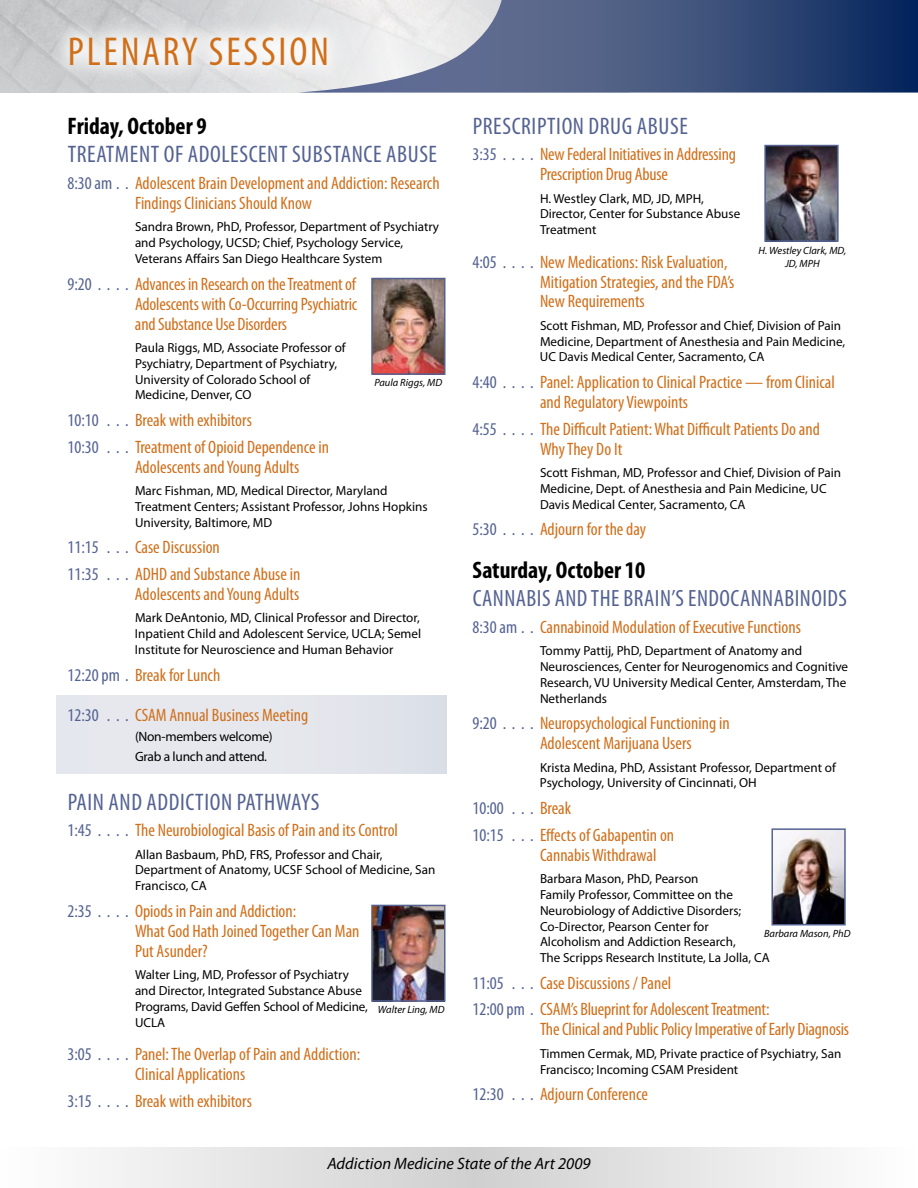
<style>
.page{position:relative;width:918px;height:1188px;background:#fff}
.page>*{position:absolute;margin:0;border:0;box-sizing:border-box;transform-origin:0 0}
.t1{font:condensed 40.5px "Myriad Pro";letter-spacing:.07em;color:#d06f1a}
.t2{font:condensed 24px "Myriad Pro";letter-spacing:.025em;color:#546292}
.t3{font:700 condensed 24px "Myriad Pro";color:#000}
.t4{font:condensed 23.7px "Myriad Pro";letter-spacing:.02em;color:#546292}
.t5{font:condensed 18px/20px "Myriad Pro";color:#d06f1a}
.t6{font:condensed 18px "Myriad Pro";color:#546292}
.t7{font:italic 16.5px "Myriad Pro";color:#000}
.t8{font:13.5px/20px "Myriad Pro";letter-spacing:-.02em;color:#000}
.t9{font:13.2px/15.8px "Myriad Pro";color:#000}
.t10{font:italic 10.5px/12.6px "Myriad Pro";color:#000;text-align:center}
.s1{color:#546292}
</style>
<div class="page">
<svg style="left:100px;top:1147px;width:720px;height:41px;fill:#e2e2e2"></svg>
<div style="left:56px;top:696px;width:391px;height:77px;background:#e5e7ed"></div>
<img style="left:374px;top:281px;width:69px;height:91px">
<div style="left:371px;top:278px;width:75px;height:97px;border:2px solid #546292"></div>
<img style="left:374px;top:908px;width:69px;height:91px">
<div style="left:371px;top:905px;width:75px;height:97px;border:2px solid #546292"></div>
<img style="left:767px;top:148px;width:69px;height:91px">
<div style="left:764px;top:145px;width:75px;height:97px;border:2px solid #546292"></div>
<img style="left:774px;top:831px;width:69px;height:91px">
<div style="left:771px;top:828px;width:75px;height:97px;border:2px solid #546292"></div>
<div style="left:48px;top:15px;width:297px;height:68px;background:#fff;opacity:.85"></div>
<svg style="left:297px;top:0;width:621px;height:93px;background:#697898"></svg>
<h1 class="t1" style="left:68px;top:27px;width:263px">Plenary Session</h1>
<h2 class="t3" style="left:68px;top:111px;width:141px">Friday, October 9</h2>
<h2 class="t2" style="left:68px;top:140px;width:371px">Treatment of Adolescent Substance Abuse</h2>
<h3 class="t6" style="left:68px;top:172px;width:46px">8:30 am</h3>
<h3 class="t5" style="left:135px;top:173px;width:306px">Adolescent Brain Development and Addiction: Research<br>Findings Clinicians Should Know</h3>
<p class="t9" style="left:135px;top:219px;width:306px">Sandra Brown, PhD, Professor, Department of Psychiatry and Psychology, UCSD; Chief, Psychology Service,<br>Veterans Affairs San Diego Healthcare System</p>
<h3 class="t6" style="left:68px;top:273px;width:26px">9:20</h3>
<h3 class="t5" style="left:135px;top:274px;width:224px;text-align:justify">Advances in Research on the Treatment of Adolescents with Co-Occurring Psychiatric and Substance Use Disorders</h3>
<p class="t9" style="left:135px;top:340px;width:213px">Paula Riggs, MD, Associate Professor of Psychiatry, Department of Psychiatry, University of Colorado School of Medicine, Denver, CO</p>
<h3 class="t6" style="left:68px;top:409px;width:33px">10:10</h3>
<h3 class="t5" style="left:135px;top:410px;width:118px">Break with exhibitors</h3>
<h3 class="t6" style="left:68px;top:436px;width:33px">10:30</h3>
<h3 class="t5" style="left:135px;top:437px;width:196px">Treatment of Opioid Dependence in<br>Adolescents and Young Adults</h3>
<p class="t9" style="left:135px;top:483px;width:294px">Marc Fishman, MD, Medical Director, Maryland<br>Treatment Centers; Assistant Professor, Johns Hopkins<br>University, Baltimore, MD</p>
<h3 class="t6" style="left:68px;top:537px;width:33px">11:15</h3>
<h3 class="t5" style="left:135px;top:537px;width:86px">Case Discussion</h3>
<h3 class="t6" style="left:68px;top:563px;width:33px">11:35</h3>
<h3 class="t5" style="left:135px;top:564px;width:9px">ADHD</h3>
<p class="t10" style="left:374px;top:376px;width:69px">Paula Riggs, MD</p>
<h3 class="t5" style="left:135px;top:564px;width:167px;text-align:right">and Substance Abuse in<br>Adolescents and Young Adults</h3>
<p class="t9" style="left:135px;top:610px;width:288px;text-align:justify">Mark DeAntonio, MD, Clinical Professor and Director, I npatient Child and Adolescent Service, UCLA; Semel I nstitute for Neuroscience and Human Behavior</p>
<h3 class="t5" style="left:68px;top:665px;width:154px"><span class="s1">12:20 pm</span> Break for Lunch</h3>
<h3 class="t6" style="left:68px;top:704px;width:33px">12:30</h3>
<h3 class="t5" style="left:135px;top:705px;width:175px">CSAM Annual Business Meeting</h3>
<p class="t8" style="left:135px;top:726px;width:139px">(Non-members welcome)<br>Grab a lunch and attend.</p>
<h2 class="t2" style="left:68px;top:787px;width:253px">Pain and Addiction Pathways</h2>
<h3 class="t6" style="left:68px;top:819px;width:26px">1:45</h3>
<h3 class="t5" style="left:135px;top:820px;width:265px">The Neurobiological Basis of Pain and its Control</h3>
<p class="t9" style="left:135px;top:846px;width:249px">Allan Basbaum, PhD, FRS, Professor and Chair,<br>Department of Anatomy, UCSF</p>
<p class="t9" style="left:306px;top:862px;width:131px">School of Medicine, San</p>
<p class="t9" style="left:135px;top:878px;width:65px">Francisco, CA</p>
<h3 class="t6" style="left:68px;top:900px;width:26px">2:35</h3>
<h3 class="t5" style="left:135px;top:901px;width:226px">Opiods in Pain and Addiction:<br>What God Hath Joined Together Can Man<br>Put Asunder?</h3>
<p class="t9" style="left:135px;top:967px;width:234px">Walter Ling, MD, Professor of Psychiatry and Director, I ntegrated Substance Abuse Programs, David Geffen School of Medicine, UCLA</p>
<h3 class="t6" style="left:68px;top:1043px;width:26px">3:05</h3>
<h3 class="t5" style="left:135px;top:1044px;width:227px">Panel: The Overlap of Pain and Addiction:<br>Clinical Applications</h3>
<h3 class="t6" style="left:68px;top:1090px;width:26px">3:15</h3>
<h3 class="t5" style="left:135px;top:1091px;width:118px">Break with exhibitors</h3>
<p class="t10" style="left:378px;top:1003px;width:68px">Walter Ling, MD</p>
<h2 class="t2" style="left:473px;top:111px;width:217px">Prescription Drug Abuse</h2>
<h3 class="t6" style="left:472px;top:143px;width:26px">3:35</h3>
<h3 class="t5" style="left:540px;top:144px;width:197px">New Federal Initiatives in Addressing<br>Prescription Drug Abuse</h3>
<p class="t9" style="left:540px;top:190px;width:202px">H. Westley Clark, MD, JD, MPH,<br>Director, Center for Substance Abuse<br>Treatment</p>
<h3 class="t6" style="left:472px;top:251px;width:26px">4:05</h3>
<h3 class="t5" style="left:540px;top:251px;width:196px">New Medications: Risk Evaluation,<br>Mitigation Strategies, and the FDA’s<br>New Requirements</h3>
<p class="t9" style="left:540px;top:317px;width:307px">Scott Fishman, MD, Professor and Chief, Division of Pain<br>Medicine, Department of Anesthesia and Pain Medicine,<br>UC Davis Medical Center, Sacramento, CA</p>
<h3 class="t6" style="left:472px;top:371px;width:26px">4:40</h3>
<h3 class="t5" style="left:540px;top:372px;width:296px">Panel: Application to Clinical Practice — from Clinical and Regulatory Viewpoints</h3>
<h3 class="t6" style="left:472px;top:418px;width:26px">4:55</h3>
<h3 class="t5" style="left:540px;top:419px;width:281px">The Difficult Patient: What Difficult Patients Do and<br>Why They Do It</h3>
<p class="t9" style="left:540px;top:465px;width:303px">Scott Fishman, MD, Professor and Chief, Division of Pain<br>Medicine, Dept. of Anesthesia and Pain Medicine, UC<br>Davis Medical Center, Sacramento, CA</p>
<h3 class="t6" style="left:472px;top:519px;width:26px">5:30</h3>
<h3 class="t5" style="left:540px;top:519px;width:108px">Adjourn for the day</h3>
<h2 class="t3" style="left:472px;top:555px;width:174px">Saturday, October 10</h2>
<h3 class="t4" style="left:473px;top:584px;width:376px">Cannabis and the Brain’s Endocannabinoids</h3>
<h3 class="t6" style="left:472px;top:616px;width:46px">8:30 am</h3>
<h3 class="t5" style="left:540px;top:617px;width:262px">Cannabinoid Modulation of Executive Functions</h3>
<p class="t9" style="left:540px;top:643px;width:310px">Tommy Pattij, PhD, Department of Anatomy and Neurosciences, Center for Neurogenomics and Cognitive Research, VU University Medical Center, Amsterdam, The Netherlands</p>
<h3 class="t6" style="left:472px;top:712px;width:26px">9:20</h3>
<h3 class="t5" style="left:540px;top:713px;width:191px">Neuropsychological Functioning in<br>Adolescent Marijuana Users</h3>
<p class="t9" style="left:540px;top:759px;width:298px">Krista Medina, PhD, Assistant Professor, Department of<br>Psychology, University of Cincinnati, OH</p>
<h3 class="t6" style="left:472px;top:797px;width:33px">10:00</h3>
<h3 class="t5" style="left:540px;top:798px;width:33px">Break</h3>
<h3 class="t6" style="left:472px;top:824px;width:33px">10:15</h3>
<h3 class="t5" style="left:540px;top:825px;width:136px">Effects of Gabapentin on<br>Cannabis Withdrawal</h3>
<p class="t9" style="left:540px;top:871px;width:223px">Barbara Mason, PhD, Pearson<br>Family Professor, Committee on the Neurobiology of Addictive Disorders; Co-Director, Pearson Center for Alcoholism and Addiction Research,<br>The Scripps Research I nstitute, La Jolla, CA</p>
<h3 class="t6" style="left:472px;top:972px;width:33px">11:05</h3>
<p class="t10" style="left:759px;top:244px;width:89px">H. Westley Clark, MD,<br>JD, MPH</p>
<p class="t10" style="left:764px;top:927px;width:88px">Barbara Mason, PhD</p>
<h3 class="t5" style="left:472px;top:969px;width:299px;line-height:26.7px;text-indent:68px">Case Discussions / Panel<br><span class="s1">12:00 pm</span> CSAM’s Blueprint for Adolescent Treatment:</h3>
<h3 class="t5" style="left:540px;top:1019px;width:311px">The Clinical and Public Policy Imperative of Early Diagnosis</h3>
<p class="t9" style="left:540px;top:1045px;width:303px">Timmen Cermak, MD, Private practice of Psychiatry, San<br>Francisco; I ncoming CSAM</p>
<p class="t9" style="left:687px;top:1061px;width:53px">President</p>
<h3 class="t6" style="left:472px;top:1084px;width:33px">12:30</h3>
<h3 class="t5" style="left:540px;top:1084px;width:109px">Adjourn Conference</h3>
<p class="t7" style="left:327px;top:1154px;width:265px">Addiction Medicine State of the Art 2009</p>
</div>
